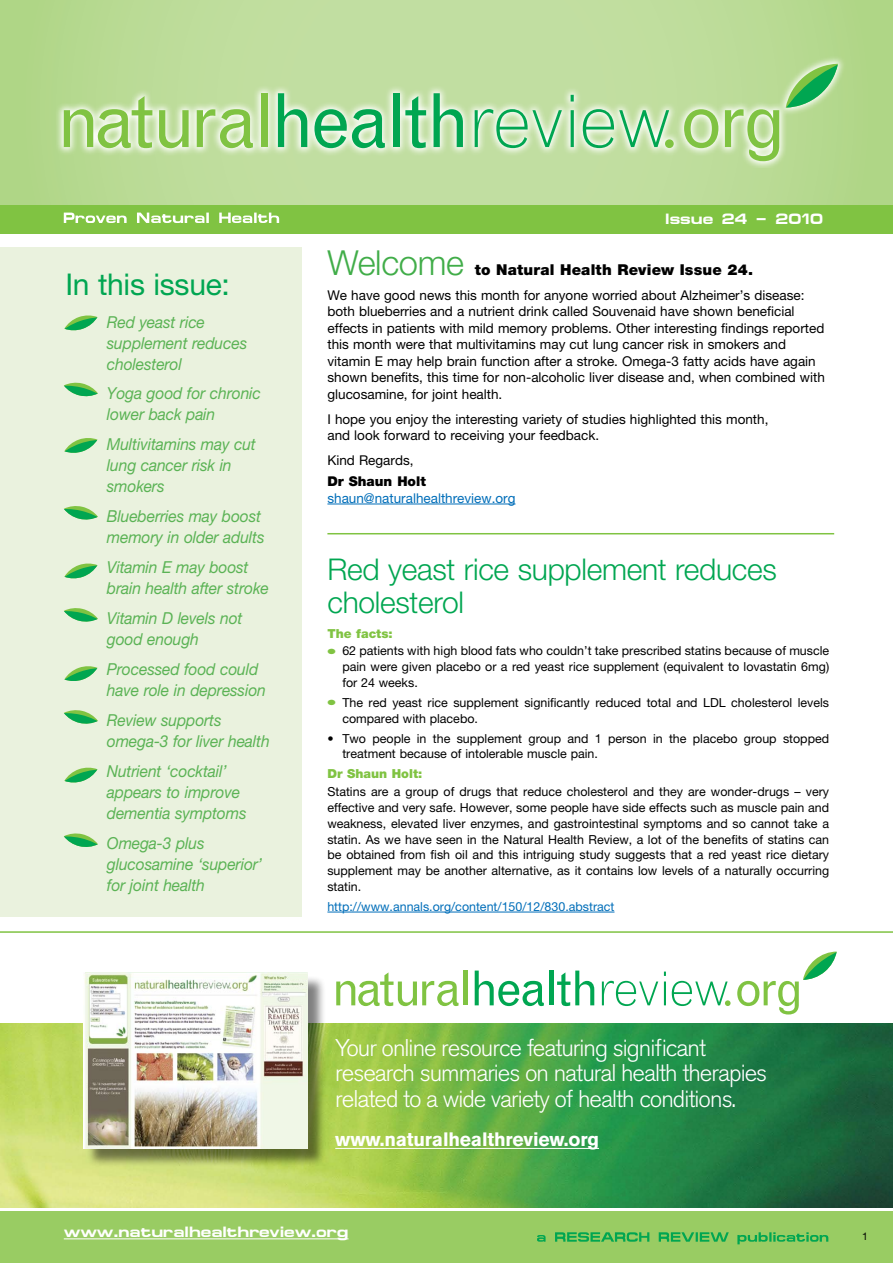
<style>
.page{position:relative;width:893px;height:1263px;background:#fff}
.page>*{position:absolute;margin:0;border:0;box-sizing:border-box;transform-origin:0 0}
.t1{font:300 34.5px "Helvetica Neue LT Pro";letter-spacing:-.01em;color:#41ad49}
.t2{font:300 30px/33px "Helvetica Neue LT Pro";letter-spacing:-.01em;color:#00a651}
.t3{font:30px "Helvetica Neue LT Pro";letter-spacing:-.01em;color:#00a651}
.t4{font:300 24px/25.5px "Akzidenz Grotesk BE";letter-spacing:-.04em;color:#fff}
.t5{font:700 19.35px "Akzidenz Grotesk BE";letter-spacing:-.01em;color:#fff}
.t6{font:italic 16.5px/21px "Helvetica Neue LT Pro";letter-spacing:-.01em;color:#5bb355;scale:.95 1}
.t7{font:700 15px "Micro Extended";color:#fff}
.t8{font:900 15px "Helvetica Neue LT Pro";letter-spacing:.015em;color:#000}
.t9{font:13.5px/16.5px "Helvetica Neue LT Pro";color:#000}
.t10{font:13.5px "Helvetica Neue LT Pro";color:#006eb9}
.t11{font:900 13.5px "Helvetica Neue LT Pro";color:#000}
.t12{font:12.45px/15.8px "Helvetica Neue LT Pro";color:#000;text-align:justify}
.t13{font:12.45px "Helvetica Neue LT Pro";color:#006eb9}
.t14{font:900 12.45px "Helvetica Neue LT Pro";color:#80c342}
.t15{font:10.5px "Helvetica Neue LT Pro";color:#000}
.s1{color:#80c342}
</style>
<div class="page">
<div style="left:0;top:1212px;width:893px;height:51px;background:#99cc63"></div>
<svg style="left:0;top:0;width:893px;height:205px;background:#badb96"></svg>
<svg style="left:54px;top:54px;width:791px;height:114px;background:#c1dea2"></svg>
<svg style="left:786px;top:64px;width:52px;height:44px;background:#7bc97b"></svg>
<svg style="left:64px;top:96px;width:88px;height:52px;background:#b6db91"></svg>
<svg style="left:159px;top:110px;width:30px;height:38px"></svg>
<svg style="left:197px;top:109px;width:56px;height:39px;background:#b4da8f"></svg>
<div style="left:261px;top:93px;width:7px;height:54px;background:#80c342"></div>
<svg style="left:278px;top:93px;width:29px;height:54px;background:#7fcd92"></svg>
<svg style="left:314px;top:109px;width:71px;height:39px;background:#7cce99"></svg>
<div style="left:393px;top:93px;width:6px;height:54px;background:#00a651"></div>
<svg style="left:405px;top:96px;width:21px;height:52px"></svg>
<svg style="left:434px;top:93px;width:29px;height:54px;background:#80cd92"></svg>
<svg style="left:475px;top:109px;width:87px;height:39px;background:#a9dbab"></svg>
<svg style="left:571px;top:95px;width:3px;height:7px"></svg>
<hr style="left:571px;top:110px;width:3px;height:37px;background:#00a651">
<svg style="left:583px;top:109px;width:86px;height:39px;background:#a8dbac"></svg>
<svg style="left:684px;top:109px;width:34px;height:39px"></svg>
<svg style="left:725px;top:109px;width:54px;height:52px;background:#b4da8e"></svg>
<div style="left:665px;top:139px;width:9px;height:9px;background:#80c342;border-radius:50%"></div>
<hr style="left:327px;top:533px;width:507px;height:1px;background:#80c342">
<hr style="left:0;top:931px;width:893px;height:2px;background:#80c342">
<div style="left:0;top:205px;width:893px;height:29px;background:#80c342"></div>
<svg style="left:64px;top:213px;width:215px;height:10px"></svg>
<hr style="left:64px;top:1238px;width:284px;height:1px;background:#fff">
<svg style="left:537px;top:1232px;width:291px;height:12px"></svg>
<hr style="left:327px;top:504px;width:188px;height:1px;background:#006eb9">
<div style="left:0;top:247px;width:302px;height:669px;background:#eaf2de"></div>
<svg style="left:64px;top:315px;width:33px;height:16px"></svg>
<svg style="left:64px;top:382px;width:34px;height:15px"></svg>
<svg style="left:64px;top:438px;width:33px;height:15px"></svg>
<svg style="left:64px;top:506px;width:34px;height:14px"></svg>
<svg style="left:64px;top:563px;width:33px;height:16px"></svg>
<svg style="left:64px;top:833px;width:34px;height:14px"></svg>
<svg style="left:64px;top:608px;width:34px;height:14px"></svg>
<svg style="left:64px;top:710px;width:34px;height:14px"></svg>
<svg style="left:64px;top:666px;width:33px;height:15px"></svg>
<svg style="left:64px;top:767px;width:33px;height:16px"></svg>
<img style="left:0;top:1023px;width:893px;height:185px">
<div style="left:86px;top:975px;width:240px;height:192px;background:#000;opacity:.5"></div>
<img style="left:84px;top:973px;width:224px;height:175px">
<svg style="left:336px;top:972px;width:123px;height:34px"></svg>
<hr style="left:464px;top:970px;width:4px;height:35px;background:#80c342">
<svg style="left:475px;top:970px;width:69px;height:36px"></svg>
<hr style="left:549px;top:970px;width:4px;height:35px;background:#00a651">
<svg style="left:557px;top:970px;width:37px;height:36px"></svg>
<svg style="left:602px;top:981px;width:56px;height:25px"></svg>
<hr style="left:664px;top:981px;width:2px;height:24px;background:#00a651">
<svg style="left:737px;top:951px;width:100px;height:63px"></svg>
<svg style="left:672px;top:981px;width:59px;height:25px"></svg>
<hr style="left:335px;top:1148px;width:264px;height:1px;background:#fff">
<hr style="left:327px;top:912px;width:287px;height:1px;background:#006eb9">
<h2 class="t3" style="left:65px;top:266px;width:166px">In this issue:</h2>
<h3 class="t6" style="left:107px;top:311px;width:149px">Red yeast rice supplement reduces cholesterol</h3>
<h3 class="t6" style="left:107px;top:383px;width:164px">Yoga good for chronic lower back pain</h3>
<h3 class="t6" style="left:107px;top:434px;width:158px">Multivitamins may cut lung cancer risk in smokers</h3>
<h3 class="t6" style="left:107px;top:506px;width:167px">Blueberries may boost memory in older adults</h3>
<h3 class="t6" style="left:107px;top:557px;width:172px">Vitamin E may boost brain health after stroke</h3>
<h3 class="t6" style="left:107px;top:608px;width:144px">Vitamin D levels not good enough</h3>
<h3 class="t6" style="left:107px;top:658px;width:169px">Processed food could have role in depression</h3>
<h3 class="t6" style="left:107px;top:709px;width:173px">Review supports omega-3 for liver health</h3>
<h3 class="t6" style="left:107px;top:760px;width:148px">Nutrient ‘cocktail’ appears to improve dementia symptoms</h3>
<h3 class="t6" style="left:107px;top:832px;width:165px">Omega-3 plus glucosamine ‘superior’ for joint health</h3>
<p class="t7" style="left:665px;top:210px;width:160px">Issue 24 – 2010</p>
<h1 class="t1" style="left:327px;top:241px;width:138px">Welcome</h1>
<p class="t8" style="left:475px;top:261px;width:280px">to Natural Health Review Issue 24.</p>
<p class="t9" style="left:327px;top:287px;width:499px">We have good news this month for anyone worried about Alzheimer’s disease: both blueberries and a nutrient drink called Souvenaid have shown beneficial effects in patients with mild memory problems. Other interesting findings reported this month were that multivitamins may cut lung cancer risk in smokers and vitamin E may help brain function after a stroke. Omega-3 fatty acids have again shown benefits, this time for non-alcoholic liver disease and, when combined with glucosamine, for joint health.</p>
<p class="t9" style="left:327px;top:411px;width:443px">I hope you enjoy the interesting variety of studies highlighted this month, and look forward to receiving your feedback.</p>
<p class="t9" style="left:327px;top:452px;width:88px">Kind Regards,</p>
<p class="t11" style="left:327px;top:473px;width:100px">Dr Shaun Holt</p>
<p class="t10" style="left:327px;top:490px;width:190px">shaun@naturalhealthreview.org</p>
<h2 class="t2" style="left:327px;top:552px;width:451px">Red yeast rice supplement reduces cholesterol</h2>
<p class="t14" style="left:327px;top:626px;width:67px">The facts:</p>
<p class="t12" style="left:342px;top:643px;width:488px;text-indent:-15px"><span class="s1">●</span> 62 patients with high blood fats who couldn’t take prescribed statins because of muscle pain were given placebo or a red yeast rice supplement (equivalent to lovastatin 6mg) for 24 weeks.</p>
<p class="t12" style="left:342px;top:694px;width:488px;text-indent:-15px"><span class="s1">●</span> The red yeast rice supplement significantly reduced total and LDL cholesterol levels compared with placebo.</p>
<p class="t12" style="left:342px;top:730px;width:488px;text-indent:-15px">• Two people in the supplement group and 1 person in the placebo group stopped treatment because of intolerable muscle pain.</p>
<p class="t14" style="left:327px;top:766px;width:96px">Dr Shaun Holt:</p>
<p class="t12" style="left:327px;top:784px;width:503px">Statins are a group of drugs that reduce cholesterol and they are wonder-drugs – very effective and very safe. However, some people have side effects such as muscle pain and weakness, elevated liver enzymes, and gastrointestinal symptoms and so cannot take a statin. As we have seen in the Natural Health Review, a lot of the benefits of statins can be obtained from fish oil and this intriguing study suggests that a red yeast rice dietary supplement may be another alternative, as it contains low levels of a naturally occurring statin.</p>
<p class="t13" style="left:327px;top:899px;width:289px">http://www.annals.org/content/150/12/830.abstract</p>
<h3 class="t4" style="left:335px;top:1035px;width:433px">Your online resource featuring significant research summaries on natural health therapies related to a wide variety of health conditions.</h3>
<h3 class="t5" style="left:335px;top:1128px;width:265px">www.naturalhealthreview.org</h3>
<p class="t7" style="left:64px;top:1223px;width:286px">www.naturalhealthreview.org</p>
<p class="t15" style="left:862px;top:1229px;width:7px">1</p>
</div>
